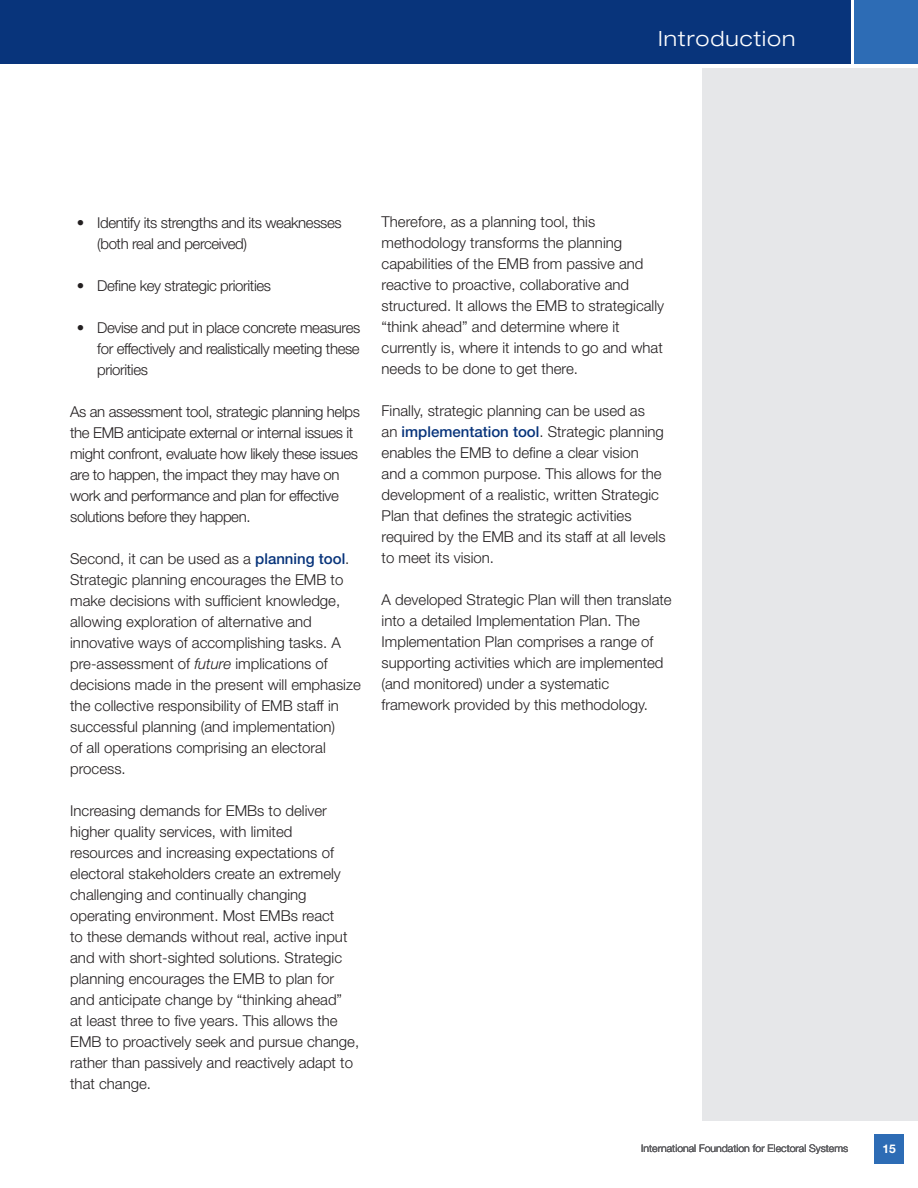
<style>
.page{position:relative;width:918px;height:1188px;background:#fff}
.page>*{position:absolute;margin:0;border:0;box-sizing:border-box;transform-origin:0 0}
.t1{font:300 expanded 21px "Helvetica Neue LT Std";letter-spacing:.05em;color:#fff}
.Body_Text{font:300 15px/21px "Helvetica Neue LT Std";color:#231f20}
.Body_Text-2{font:300 15px/21px "Helvetica Neue LT Std";letter-spacing:-.025em;color:#231f20}
.Bullets{font:300 15px/21px "Helvetica Neue LT Std";letter-spacing:-.025em;color:#231f20}
.t2{font:700 12px "Helvetica Neue LT Std";color:#fff}
.t3{font:300 10.5px "Helvetica Neue LT Std";color:#636366}
.s1{font-weight:500;color:#08347b}
.s2{font-style:italic}
</style>
<div class="page">
<div style="left:0;top:0;width:851px;height:64px;background:#08347b"></div>
<div style="left:702px;top:68px;width:216px;height:1053px;background:#e6e7e9"></div>
<div style="left:855px;top:0;width:63px;height:64px;background:#2d6cb5"></div>
<div style="left:874px;top:1135px;width:30px;height:29px;background:#2d6cb5"></div>
<h1 class="t1" style="left:658px;top:26px;width:139px">Introduction</h1>
<h1 class="t1" style="left:707px;top:26px;width:90px">Preface</h1>
<p class="Bullets" style="left:97px;top:212px;width:246px;text-indent:-20px">• Identify its strengths and its weaknesses (both real and perceived)</p>
<p class="Bullets" style="left:77px;top:275px;width:196px">• Define key strategic priorities</p>
<p class="Bullets" style="left:97px;top:317px;width:265px;text-align:justify;text-indent:-20px">• Devise and put in place concrete measures for effectively and realistically meeting these priorities</p>
<p class="Body_Text-2" style="left:70px;top:401px;width:291px">As an assessment tool, strategic planning helps the EMB anticipate external or internal issues it might confront, evaluate how likely these issues are to happen, the impact they may have on work and performance and plan for effective solutions before they happen.</p>
<p class="Body_Text" style="left:70px;top:548px;width:292px">Second, it can be used as a <span class="s1">planning tool</span>.<br>Strategic planning encourages the EMB to make decisions with sufficient knowledge, allowing exploration of alternative and innovative ways of accomplishing tasks. A pre-assessment of <span class="s2">future</span> implications of decisions made in the present will emphasize the collective responsibility of EMB staff in successful planning (and implementation)<br>of all operations comprising an electoral process.</p>
<p class="Body_Text" style="left:70px;top:800px;width:290px">Increasing demands for EMBs to deliver higher quality services, with limited resources and increasing expectations of electoral stakeholders create an extremely challenging and continually changing operating environment. Most EMBs react<br>to these demands without real, active input and with short-sighted solutions. Strategic planning encourages the EMB to plan for and anticipate change by “thinking ahead”<br>at least three to five years. This allows the EMB to proactively seek and pursue change, rather than passively and reactively adapt to that change.</p>
<p class="Body_Text" style="left:382px;top:211px;width:284px">Therefore, as a planning tool, this methodology transforms the planning capabilities of the EMB from passive and reactive to proactive, collaborative and structured. It allows the EMB to strategically “think ahead” and determine where it currently is, where it intends to go and what needs to be done to get there.</p>
<p class="Body_Text" style="left:382px;top:400px;width:285px">Finally, strategic planning can be used as<br>an <span class="s1">implementation tool</span>. Strategic planning enables the EMB to define a clear vision and a common purpose. This allows for the development of a realistic, written Strategic Plan that defines the strategic activities required by the EMB and its staff at all levels to meet its vision.</p>
<p class="Body_Text" style="left:382px;top:589px;width:292px">A developed Strategic Plan will then translate into a detailed Implementation Plan. The Implementation Plan comprises a range of supporting activities which are implemented (and monitored) under a systematic framework provided by this methodology.</p>
<p class="t3" style="left:641px;top:1142px;width:208px">International Foundation for Electoral Systems</p>
<p class="t2" style="left:882px;top:1142px;width:15px">15</p>
</div>
